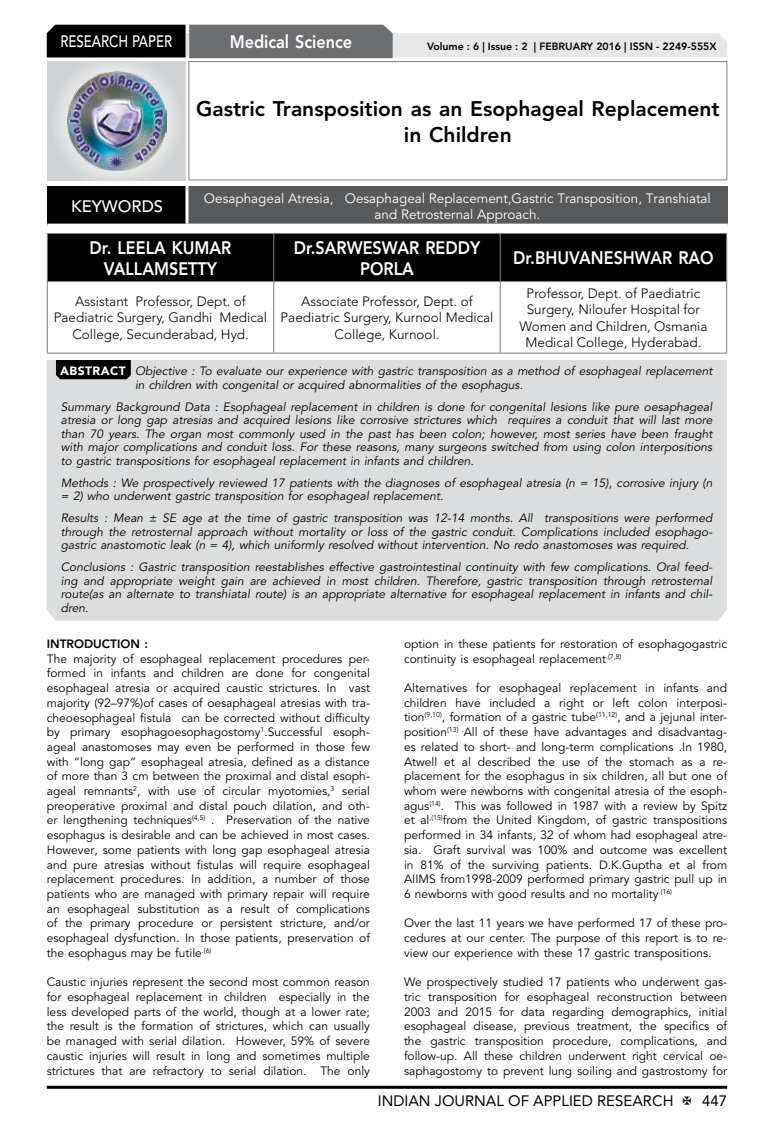
<style>
.page{position:relative;width:774px;height:1136px;background:#fff}
.page>*{position:absolute;margin:0;border:0;box-sizing:border-box;transform-origin:0 0}
.t1{font:800 21px/26.2px "Avenir LT Std";color:#000;text-align:center}
.t2{font:800 18px/21.6px "Avenir LT Std";color:#fff;text-align:center;scale:.9 1}
.t3{font:500 16.5px "Avenir LT Std";color:#fff;scale:.8 1}
.t4{font:500 16.5px "Avenir LT Std";color:#fff}
.t5{font:15px "Avenir LT Std";color:#000}
.t6{font:300 13.5px/16.2px "Avenir LT Std";color:#000;text-align:center}
.t7{font:13.5px/16.2px "Avenir LT Std";color:#fff;text-align:center}
.t8{font:12px/14.7px "Avenir LT Std";color:#000;text-align:justify}
.t9{font:italic 12px/13.5px "Avenir LT Std";color:#000;text-align:justify}
.t10{font:800 12px "Avenir LT Std";color:#000}
.t11{font:800 10.5px "Avenir LT Std";color:#000}
.s1{font-weight:900;font-style:normal;color:#fff}
</style>
<div class="page">
<hr style="left:47px;top:1085px;width:680px;height:3px;background:#000">
<div style="left:48px;top:62px;width:137px;height:118px;background:linear-gradient(to right,#d9dadb,#d9dadb)"></div>
<img style="left:68px;top:71px;width:99px;height:100px">
<svg style="left:47px;top:25px;width:680px;height:33px;background:#979899"></svg>
<hr style="left:188px;top:61px;width:539px;height:1px;background:#808285">
<hr style="left:188px;top:62px;width:1px;height:117px;background:#808285">
<hr style="left:726px;top:62px;width:1px;height:117px;background:#808285">
<hr style="left:188px;top:179px;width:539px;height:1px;background:#808285">
<div style="left:48px;top:234px;width:678px;height:47px;background:#000"></div>
<hr style="left:47px;top:233px;width:227px;height:1px;background:#808285">
<hr style="left:47px;top:234px;width:1px;height:47px;background:#808285">
<hr style="left:274px;top:233px;width:226px;height:1px;background:#808285">
<hr style="left:273px;top:234px;width:1px;height:47px;background:#808285">
<hr style="left:500px;top:233px;width:227px;height:1px;background:#808285">
<hr style="left:500px;top:234px;width:1px;height:47px;background:#808285">
<hr style="left:726px;top:234px;width:1px;height:47px;background:#808285">
<hr style="left:47px;top:281px;width:227px;height:1px;background:#808285">
<hr style="left:47px;top:282px;width:1px;height:70px;background:#808285">
<hr style="left:274px;top:281px;width:226px;height:1px;background:#808285">
<hr style="left:273px;top:282px;width:1px;height:70px;background:#808285">
<hr style="left:500px;top:281px;width:227px;height:1px;background:#808285">
<hr style="left:500px;top:282px;width:1px;height:70px;background:#808285">
<hr style="left:726px;top:282px;width:1px;height:70px;background:#808285">
<hr style="left:47px;top:352px;width:227px;height:1px;background:#808285">
<hr style="left:274px;top:352px;width:226px;height:1px;background:#808285">
<hr style="left:500px;top:352px;width:227px;height:1px;background:#808285">
<div style="left:47px;top:186px;width:140px;height:39px;background:#000"></div>
<div style="left:187px;top:186px;width:541px;height:39px;background:#58595b"></div>
<hr style="left:185px;top:186px;width:3px;height:37px;background:#fff">
<hr style="left:47px;top:223px;width:140px;height:3px;background:#fff">
<hr style="left:187px;top:223px;width:541px;height:3px;background:#fff">
<div style="left:47px;top:360px;width:680px;height:260px;background:#dcddde"></div>
<svg style="left:56px;top:360px;width:75px;height:19px"></svg>
<h3 class="t3" style="left:60px;top:32px;width:139px">RESEARCH PAPER</h3>
<h2 class="t2" style="left:230px;top:31px;width:138px">Medical Science</h2>
<p class="t11" style="left:427px;top:41px;width:291px">Volume : 6 | Issue : 2 | FEBRUARY 2016 | ISSN - 2249-555X</p>
<h1 class="t1" style="left:196px;top:95px;width:525px">Gastric Transposition as an Esophageal Replacement in Children</h1>
<h3 class="t4" style="left:71px;top:196px;width:94px">KEYWORDS</h3>
<p class="t7" style="left:204px;top:190px;width:508px">Oesaphageal Atresia, Oesaphageal Replacement,Gastric Transposition, Transhiatal and Retrosternal Approach.</p>
<h2 class="t2" style="left:90px;top:236px;width:159px">Dr. LEELA KUMAR<br>VALLAMSETTY</h2>
<h2 class="t2" style="left:294px;top:236px;width:209px">Dr.SARWESWAR REDDY<br>PORLA</h2>
<h2 class="t2" style="left:513px;top:247px;width:224px">Dr.BHUVANESHWAR RAO</h2>
<p class="t6" style="left:54px;top:293px;width:215px">Assistant Professor, Dept. of<br>Paediatric Surgery, Gandhi Medical<br>College, Secunderabad, Hyd.</p>
<p class="t6" style="left:281px;top:293px;width:214px">Associate Professor, Dept. of<br>Paediatric Surgery, Kurnool Medical<br>College, Kurnool.</p>
<p class="t6" style="left:519px;top:285px;width:190px">Professor, Dept. of Paediatric<br>Surgery, Niloufer Hospital for<br>Women and Children, Osmania<br>Medical College, Hyderabad.</p>
<p class="t9" style="left:135px;top:364px;width:579px;text-indent:-75px"><span class="s1">ABSTRACT</span> Objective : To evaluate our experience with gastric transposition as a method of esophageal replacement in children with congenital or acquired abnormalities of the esophagus.</p>
<p class="t9" style="left:61px;top:400px;width:653px">Summary Background Data : Esophageal replacement in children is done for congenital lesions like pure oesaphageal atresia or long gap atresias and acquired lesions like corrosive strictures which requires a conduit that will last more than 70 years. The organ most commonly used in the past has been colon; however, most series have been fraught with major complications and conduit loss. For these reasons, many surgeons switched from using colon interpositions to gastric transpositions for esophageal replacement in infants and children.</p>
<p class="t9" style="left:61px;top:476px;width:653px">Methods : We prospectively reviewed 17 patients with the diagnoses of esophageal atresia (n = 15), corrosive injury (n = 2) who underwent gastric transposition for esophageal replacement.</p>
<p class="t9" style="left:61px;top:511px;width:653px">Results : Mean ± SE age at the time of gastric transposition was 12-14 months. All transpositions were performed through the retrosternal approach without mortality or loss of the gastric conduit. Complications included esophago&shy;gastric anastomotic leak (n = 4), which uniformly resolved without intervention. No redo anastomoses was required.</p>
<p class="t9" style="left:61px;top:560px;width:653px">Conclusions : Gastric transposition reestablishes effective gastrointestinal continuity with few complications. Oral feed&shy;ing and appropriate weight gain are achieved in most children. Therefore, gastric transposition through retrosternal route(as an alternate to transhiatal route) is an appropriate alternative for esophageal replacement in infants and chil&shy;dren.</p>
<p class="t10" style="left:47px;top:636px;width:103px">INTRODUCTION :</p>
<p class="t8" style="left:47px;top:651px;width:325px">The majority of esophageal replacement procedures per&shy;formed in infants and children are done for congenital esophageal atresia or acquired caustic strictures. In vast majority (92–97%)of cases of oesaphageal atresias with tra&shy;cheoesophageal fistula can be corrected without difficulty by primary esophagoesophagostomy<sup>1</sup>.Successful esoph&shy;ageal anastomoses may even be performed in those few with “long gap” esophageal atresia, defined as a distance of more than 3 cm between the proximal and distal esoph&shy;ageal remnants<sup>2</sup>, with use of circular myotomies,<sup>3</sup> serial preoperative proximal and distal pouch dilation, and oth&shy;er lengthening techniques<sup>(4,5)</sup> . Preservation of the native esophagus is desirable and can be achieved in most cases.<br>However, some patients with long gap esophageal atresia and pure atresias without fistulas will require esophageal replacement procedures. In addition, a number of those patients who are managed with primary repair will require an esophageal substitution as a result of complications of the primary procedure or persistent stricture, and/or esophageal dysfunction. In those patients, preservation of the esophagus may be futile<sup>.(6)</sup></p>
<p class="t8" style="left:47px;top:974px;width:325px">Caustic injuries represent the second most common reason for esophageal replacement in children especially in the less developed parts of the world, though at a lower rate; the result is the formation of strictures, which can usually be managed with serial dilation. However, 59% of severe caustic injuries will result in long and sometimes multiple strictures that are refractory to serial dilation. The only</p>
<p class="t8" style="left:404px;top:636px;width:325px">option in these patients for restoration of esophagogastric continuity is esophageal replacement<sup>.(7,8)</sup></p>
<p class="t8" style="left:404px;top:680px;width:325px">Alternatives for esophageal replacement in infants and children have included a right or left colon interposi&shy;tion<sup>(9,10)</sup>, formation of a gastric tube<sup>(11,12)</sup>, and a jejunal inter&shy;position<sup>(13)</sup> <sup>.</sup>All of these have advantages and disadvantag&shy;es related to short- and long-term complications .In 1980, Atwell et al described the use of the stomach as a re&shy;placement for the esophagus in six children, all but one of whom were newborns with congenital atresia of the esoph&shy;agus<sup>(14)</sup>. This was followed in 1987 with a review by Spitz et al<sup>,(15)</sup>from the United Kingdom, of gastric transpositions performed in 34 infants, 32 of whom had esophageal atre&shy;sia. Graft survival was 100% and outcome was excellent in 81% of the surviving patients. D.K.Guptha et al from AIIMS from1998-2009 performed primary gastric pull up in 6 newborns with good results and no mortality<sup>.(16)</sup></p>
<p class="t8" style="left:404px;top:916px;width:325px">Over the last 11 years we have performed 17 of these pro&shy;cedures at our center. The purpose of this report is to re&shy;view our experience with these 17 gastric transpositions.</p>
<p class="t8" style="left:404px;top:974px;width:325px">We prospectively studied 17 patients who underwent gas&shy;tric transposition for esophageal reconstruction between 2003 and 2015 for data regarding demographics, initial esophageal disease, previous treatment, the specifics of the gastric transposition procedure, complications, and follow-up. All these children underwent right cervical oe&shy;saphagostomy to prevent lung soiling and gastrostomy for</p>
<p class="t5" style="left:378px;top:1091px;width:297px">INDIAN JOURNAL OF APPLIED RESEARCH</p>
<p class="t5" style="left:702px;top:1091px;width:27px">447</p>
</div>
